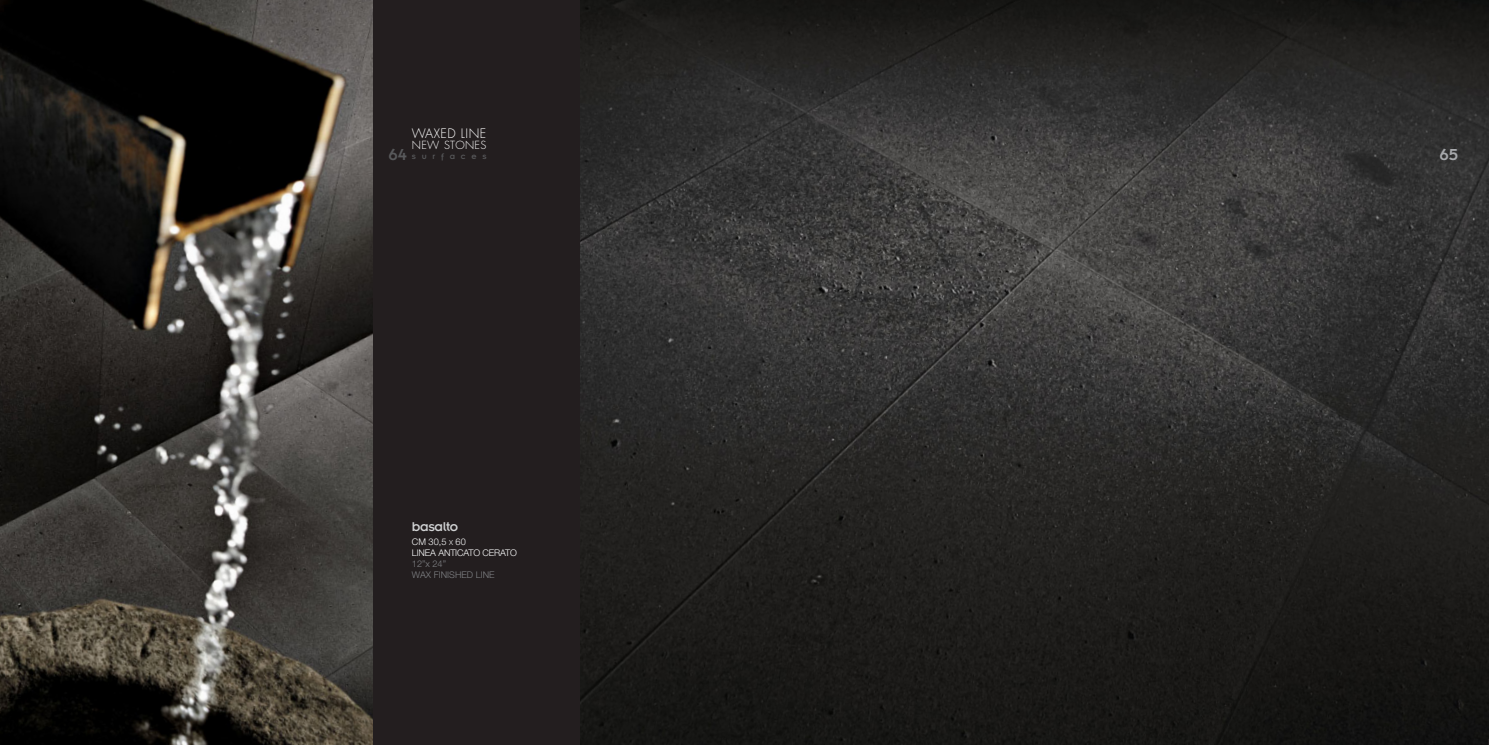
<style>
.page{position:relative;width:1489px;height:745px;background:#fff}
.page>*{position:absolute;margin:0;border:0;box-sizing:border-box;transform-origin:0 0}
.t1{font:17.5px "Insignia LT Std";color:#a7a9ac}
.t2{font:14px "Insignia LT Std";letter-spacing:-.025em;color:#d1d3d4}
.t3{font:300 12.69px "Futura Std";letter-spacing:.04em;color:#fff}
.t4{font:300 10.94px "Futura Std";letter-spacing:.025em;color:#fff}
.t5{font:300 9.19px/11px "Helvetica Neue LT Std";letter-spacing:-.015em;color:#fafbfb}
.t6{font:300 9.19px/11px "Helvetica Neue LT Std";color:#808285}
.t7{font:8.75px "Insignia LT Std";letter-spacing:.66em;color:#58595b}
.s1{font-size:17.5px}
.s2{font-size:6.91px}
</style>
<div class="page">
<div style="left:0;top:0;width:744px;height:744px;background:#231e1f"></div>
<img style="left:580px;top:0;width:908px;height:744px">
<img style="left:0;top:0;width:372px;height:744px">
<h3 class="t3" style="left:412px;top:127px;width:76px">WAXED LINE</h3>
<p class="t4" style="left:412px;top:139px;width:76px">NEW STONES</p>
<p class="t7" style="left:388px;top:153px;width:99px"><span class="s1">64</span>surfaces</p>
<h2 class="t2" style="left:412px;top:520px;width:48px">basalto</h2>
<p class="t5" style="left:412px;top:536px;width:107px">CM 30,5 <span class="s2">X</span> 60<br>LINEA ANTICATO CERATO</p>
<p class="t6" style="left:412px;top:558px;width:84px">12”x 24”<br>WAX FINISHED LINE</p>
<h1 class="t1" style="left:1439px;top:147px;width:20px">65</h1>
</div>
